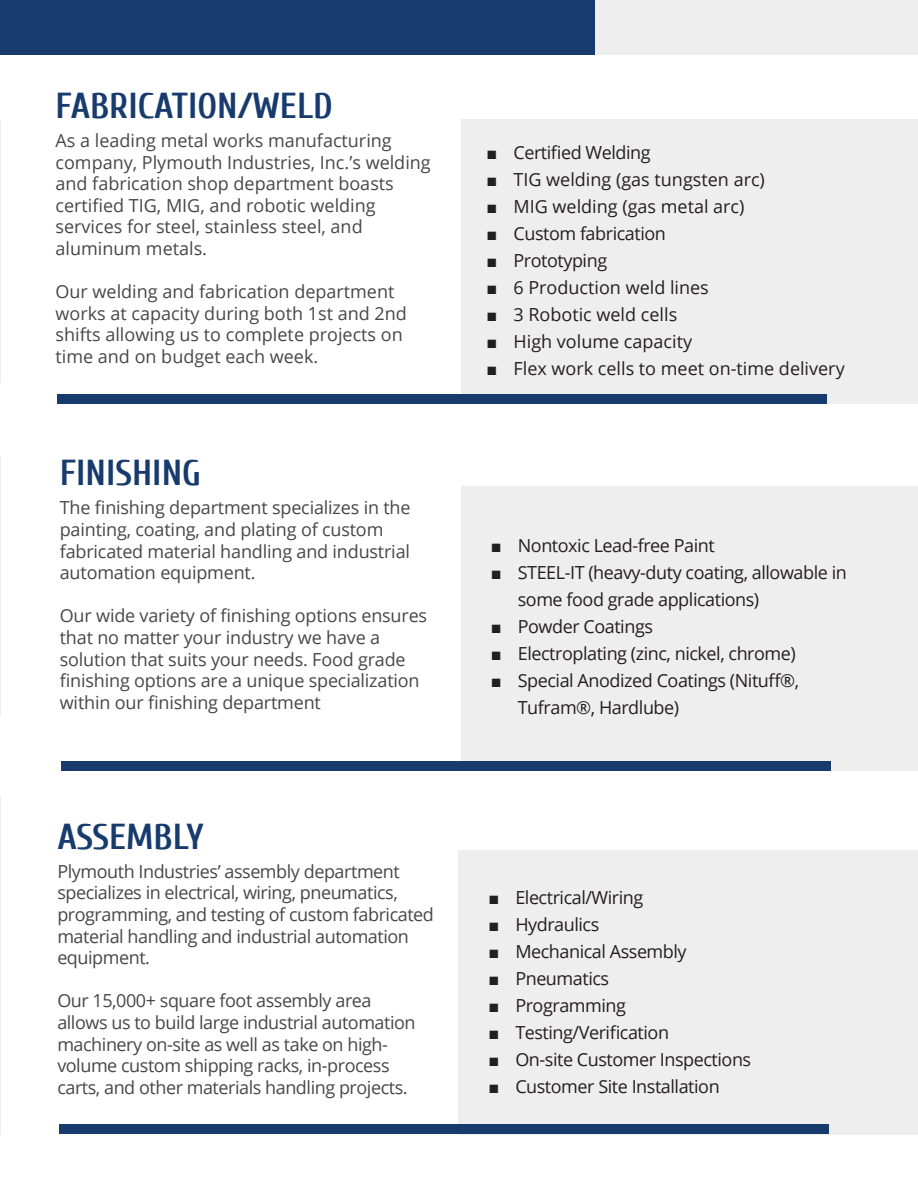
<style>
.page{position:relative;width:918px;height:1188px;background:#fff}
.page>*{position:absolute;margin:0;border:0;box-sizing:border-box;transform-origin:0 0}
.t1{font:700 36px "Cuprum";color:#183b6e}
.t2{font:18px/21.6px "Open Sans";letter-spacing:-.01em;color:#474747}
.t3{font:18px/27px "Open Sans";letter-spacing:-.025em;color:#231f20}
.t4{font:18px "Open Sans";color:#231f20}
.s1{font-family:"Arial"}
</style>
<div class="page">
<div style="left:461px;top:119px;width:457px;height:285px;background:#eee"></div>
<div style="left:57px;top:394px;width:770px;height:9px;background:#183b6e"></div>
<div style="left:461px;top:486px;width:457px;height:285px;background:#eee"></div>
<div style="left:62px;top:761px;width:769px;height:10px;background:#183b6e"></div>
<div style="left:459px;top:850px;width:459px;height:285px;background:#eee"></div>
<div style="left:59px;top:1124px;width:770px;height:10px;background:#183b6e"></div>
<hr style="left:0;top:796px;width:1px;height:339px;background:#eee">
<hr style="left:0;top:120px;width:1px;height:262px;background:#eee">
<hr style="left:0;top:456px;width:1px;height:261px;background:#eee">
<div style="left:0;top:0;width:918px;height:54px;background:#eee"></div>
<div style="left:0;top:0;width:594px;height:54px;background:#183b6e"></div>
<p class="t1" style="left:56px;top:86px;width:279px">FABRICATION/WELD</p>
<p class="t2" style="left:56px;top:129px;width:377px">As a leading metal works manufacturing company, Plymouth Industries, Inc.’s welding and fabrication shop department boasts certified TIG, MIG, and robotic welding services for steel, stainless steel, and aluminum metals.</p>
<p class="t2" style="left:56px;top:280px;width:353px">Our welding and fabrication department works at capacity during both 1st and 2nd shifts allowing us to complete projects on time and on budget each week.</p>
<p class="t1" style="left:60px;top:453px;width:143px">FINISHING</p>
<p class="t2" style="left:60px;top:497px;width:352px">The finishing department specializes in the painting, coating, and plating of custom fabricated material handling and industrial automation equipment.</p>
<p class="t2" style="left:60px;top:605px;width:369px">Our wide variety of finishing options ensures that no matter your industry we have a solution that suits your needs. Food grade finishing options are a unique specialization within our finishing department</p>
<p class="t1" style="left:57px;top:816px;width:148px">ASSEMBLY</p>
<p class="t2" style="left:57px;top:860px;width:378px">Plymouth Industries’ assembly department specializes in electrical, wiring, pneumatics, programming, and testing of custom fabricated material handling and industrial automation equipment.</p>
<p class="t2" style="left:57px;top:990px;width:360px">Our 15,000+ square foot assembly area allows us to build large industrial automation machinery on-site as well as take on high&shy;volume custom shipping racks, in-process carts, and other materials handling projects.</p>
<p class="t3" style="left:487px;top:138px;width:166px"><span class="s1">■</span> Certified Welding</p>
<p class="t4" style="left:487px;top:167px;width:280px"><span class="s1">■</span> TIG welding (gas tungsten arc)</p>
<p class="t4" style="left:487px;top:194px;width:260px"><span class="s1">■</span> MIG welding (gas metal arc)</p>
<p class="t3" style="left:487px;top:219px;width:181px"><span class="s1">■</span> Custom fabrication</p>
<p class="t3" style="left:487px;top:246px;width:122px"><span class="s1">■</span> Prototyping</p>
<p class="t4" style="left:487px;top:275px;width:224px"><span class="s1">■</span> 6 Production weld lines</p>
<p class="t4" style="left:487px;top:302px;width:192px"><span class="s1">■</span> 3 Robotic weld cells</p>
<p class="t4" style="left:487px;top:329px;width:207px"><span class="s1">■</span> High volume capacity</p>
<p class="t4" style="left:487px;top:356px;width:360px"><span class="s1">■</span> Flex work cells to meet on-time delivery</p>
<p class="t3" style="left:491px;top:532px;width:226px"><span class="s1">■</span> Nontoxic Lead-free Paint</p>
<p class="t3" style="left:518px;top:559px;width:331px;text-indent:-27px"><span class="s1">■</span> STEEL-IT (heavy-duty coating, allowable in some food grade applications)</p>
<p class="t3" style="left:491px;top:613px;width:164px"><span class="s1">■</span> Powder Coatings</p>
<p class="t3" style="left:491px;top:640px;width:307px"><span class="s1">■</span> Electroplating (zinc, nickel, chrome)</p>
<p class="t3" style="left:518px;top:667px;width:283px;text-indent:-27px"><span class="s1">■</span> Special Anodized Coatings (Nituff®,<br>Tufram®, Hardlube)</p>
<p class="t3" style="left:488px;top:884px;width:157px"><span class="s1">■</span> Electrical/Wiring</p>
<p class="t3" style="left:488px;top:911px;width:113px"><span class="s1">■</span> Hydraulics</p>
<p class="t3" style="left:488px;top:938px;width:200px"><span class="s1">■</span> Mechanical Assembly</p>
<p class="t3" style="left:488px;top:965px;width:122px"><span class="s1">■</span> Pneumatics</p>
<p class="t3" style="left:488px;top:992px;width:139px"><span class="s1">■</span> Programming</p>
<p class="t3" style="left:488px;top:1019px;width:182px"><span class="s1">■</span> Testing/Verification</p>
<p class="t3" style="left:488px;top:1046px;width:264px"><span class="s1">■</span> On-site Customer Inspections</p>
<p class="t3" style="left:488px;top:1073px;width:233px"><span class="s1">■</span> Customer Site Installation</p>
</div>
